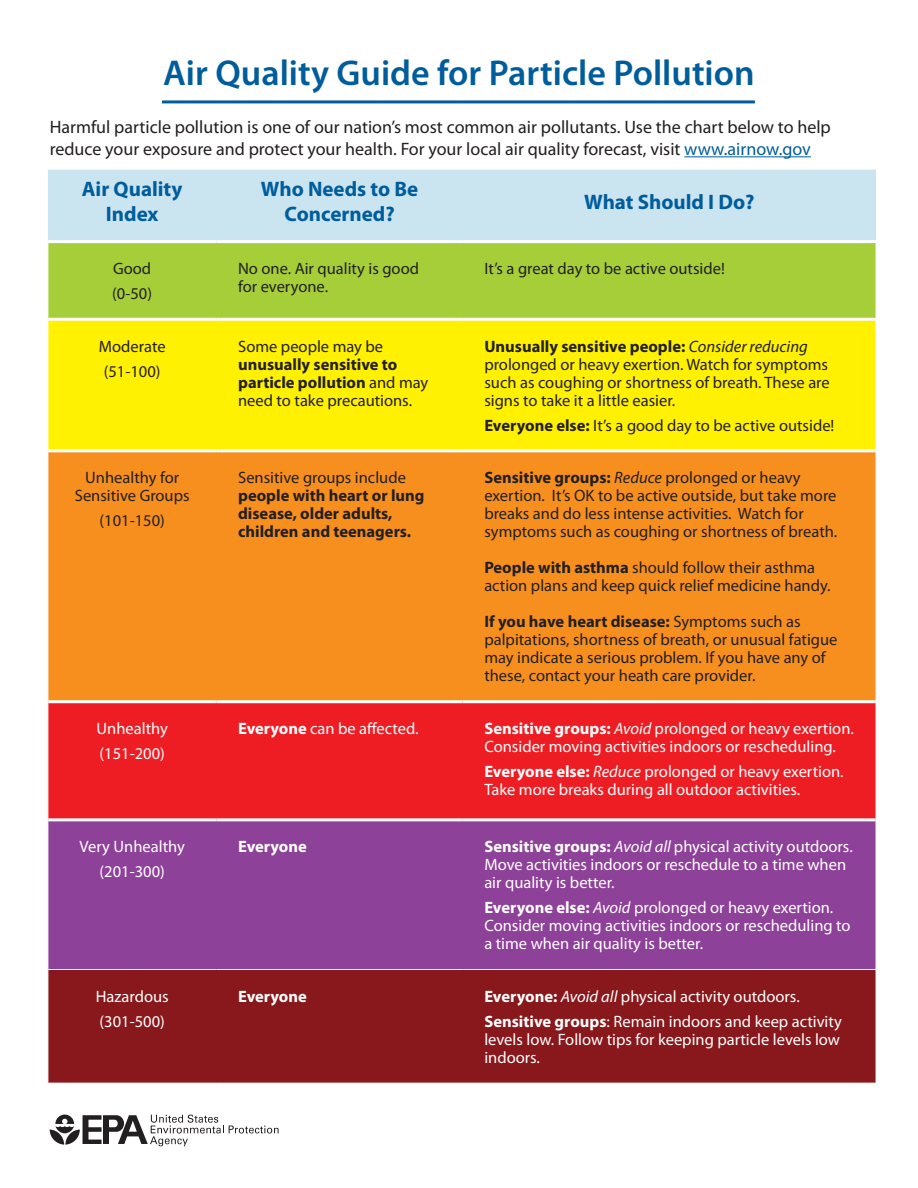
<style>
.page{position:relative;width:918px;height:1188px;background:#fff}
.page>*{position:absolute;margin:0;border:0;box-sizing:border-box;transform-origin:0 0}
.t1{font:600 36px "Myriad Pro";color:#005d9c}
.t2{font:700 21px/25.2px "Myriad Pro";color:#005d9c;text-align:center}
.t3{font:18px/21.6px "Myriad Pro";color:#231f20}
.t4{font:16.5px/18px "Myriad Pro";color:#231f20}
.t5{font:16.5px/18px "Myriad Pro";color:#fff}
.t6{font:700 16.5px/18px "Myriad Pro";color:#231f20}
.t7{font:700 16.5px "Myriad Pro";color:#fff}
.s1{color:#005d9c}
.s2{font-weight:700}
.s3{font-style:italic}
.s4{font-weight:400}
</style>
<div class="page">
<div style="left:48px;top:170px;width:828px;height:70px;background:#cae4f0"></div>
<div style="left:49px;top:243px;width:827px;height:75px;background:#a6ce39"></div>
<div style="left:49px;top:321px;width:827px;height:128px;background:#fff101"></div>
<div style="left:49px;top:452px;width:827px;height:248px;background:#f68f1e"></div>
<div style="left:49px;top:703px;width:827px;height:115px;background:#ee1d23"></div>
<div style="left:49px;top:821px;width:827px;height:148px;background:#8d4198"></div>
<div style="left:49px;top:970px;width:827px;height:113px;background:#88181b"></div>
<hr style="left:684px;top:156px;width:127px;height:1px;background:#005d9c">
<svg style="left:50px;top:1115px;width:229px;height:31px"></svg>
<hr style="left:162px;top:100px;width:593px;height:3px;background:#005d9c">
<p class="t1" style="left:163px;top:50px;width:593px">Air Quality Guide for Particle Pollution</p>
<p class="t3" style="left:50px;top:116px;width:783px">Harmful particle pollution is one of our nation’s most common air pollutants. Use the chart below to help reduce your exposure and protect your health. For your local air quality forecast, visit <span class="s1">www.airnow.gov</span></p>
<p class="t2" style="left:82px;top:176px;width:102px">Air Quality<br>Index</p>
<p class="t2" style="left:261px;top:176px;width:159px">Who Needs to Be<br>Concerned?</p>
<p class="t2" style="left:584px;top:188px;width:172px">What Should I Do?</p>
<p class="t4" style="left:113px;top:259px;width:40px">Good</p>
<p class="t4" style="left:112px;top:284px;width:41px">(0-50)</p>
<p class="t4" style="left:238px;top:259px;width:182px">No one. Air quality is good for everyone.</p>
<p class="t4" style="left:484px;top:259px;width:242px">It’s a great day to be active outside!</p>
<p class="t4" style="left:99px;top:337px;width:68px">Moderate</p>
<p class="t4" style="left:104px;top:362px;width:58px">(51-100)</p>
<p class="t4" style="left:238px;top:337px;width:192px">Some people may be <span class="s2">unusually sensitive to particle pollution</span> and may need to take precautions.</p>
<p class="t4" style="left:484px;top:337px;width:347px"><span class="s2">Unusually sensitive people:</span> <span class="s3">Consider reducing </span>prolonged or heavy exertion. Watch for symptoms such as coughing or shortness of breath. These are signs to take it a little easier.</p>
<p class="t4" style="left:484px;top:416px;width:352px"><span class="s2">Everyone else:</span> It’s a good day to be active outside!</p>
<p class="t4" style="left:75px;top:469px;width:116px;text-align:center">Unhealthy for<br>Sensitive Groups</p>
<p class="t4" style="left:100px;top:511px;width:67px">(101-150)</p>
<p class="t6" style="left:238px;top:468px;width:188px"><span class="s4">Sensitive groups include </span>people with heart or lung disease, older adults, children and teenagers.</p>
<p class="t4" style="left:484px;top:469px;width:355px"><span class="s2">Sensitive groups:</span> <span class="s3">Reduce</span> prolonged or heavy exertion. It’s OK to be active outside, but take more breaks and do less intense activities. Watch for symptoms such as coughing or shortness of breath.</p>
<p class="t4" style="left:484px;top:559px;width:348px"><span class="s2">People with asthma</span> should follow their asthma action plans and keep quick relief medicine handy.</p>
<p class="t4" style="left:484px;top:613px;width:355px"><span class="s2">If you have heart disease:</span> Symptoms such as palpitations, shortness of breath, or unusual fatigue may indicate a serious problem. If you have any of these, contact your heath care provider.</p>
<p class="t5" style="left:97px;top:720px;width:73px">Unhealthy</p>
<p class="t5" style="left:100px;top:744px;width:67px">(151-200)</p>
<p class="t5" style="left:238px;top:720px;width:182px"><span class="s2">Everyone</span> can be affected.</p>
<p class="t5" style="left:484px;top:720px;width:371px"><span class="s2">Sensitive groups:</span> <span class="s3">Avoid</span> prolonged or heavy exertion.<br>Consider moving activities indoors or rescheduling.</p>
<p class="t5" style="left:484px;top:762px;width:361px"><span class="s2">Everyone else:</span> <span class="s3">Reduce</span> prolonged or heavy exertion.<br>Take more breaks during all outdoor activities.</p>
<p class="t5" style="left:80px;top:838px;width:107px">Very Unhealthy</p>
<p class="t5" style="left:100px;top:862px;width:67px">(201-300)</p>
<p class="t7" style="left:238px;top:836px;width:70px">Everyone</p>
<p class="t5" style="left:484px;top:838px;width:370px"><span class="s2">Sensitive groups:</span> <span class="s3">Avoid all</span> physical activity outdoors.<br>Move activities indoors or reschedule to a time when air quality is better.</p>
<p class="t5" style="left:484px;top:898px;width:368px"><span class="s2">Everyone else:</span> <span class="s3">Avoid</span> prolonged or heavy exertion.<br>Consider moving activities indoors or rescheduling to a time when air quality is better.</p>
<p class="t5" style="left:96px;top:987px;width:74px">Hazardous</p>
<p class="t5" style="left:100px;top:1012px;width:67px">(301-500)</p>
<p class="t7" style="left:238px;top:986px;width:70px">Everyone</p>
<p class="t5" style="left:484px;top:987px;width:317px"><span class="s2">Everyone:</span> <span class="s3">Avoid all</span> physical activity outdoors.</p>
<p class="t5" style="left:484px;top:1012px;width:359px;text-align:justify"><span class="s2">Sensitive groups</span>: Remain indoors and keep activity levels low. Follow tips for keeping particle levels low indoors.</p>
</div>
